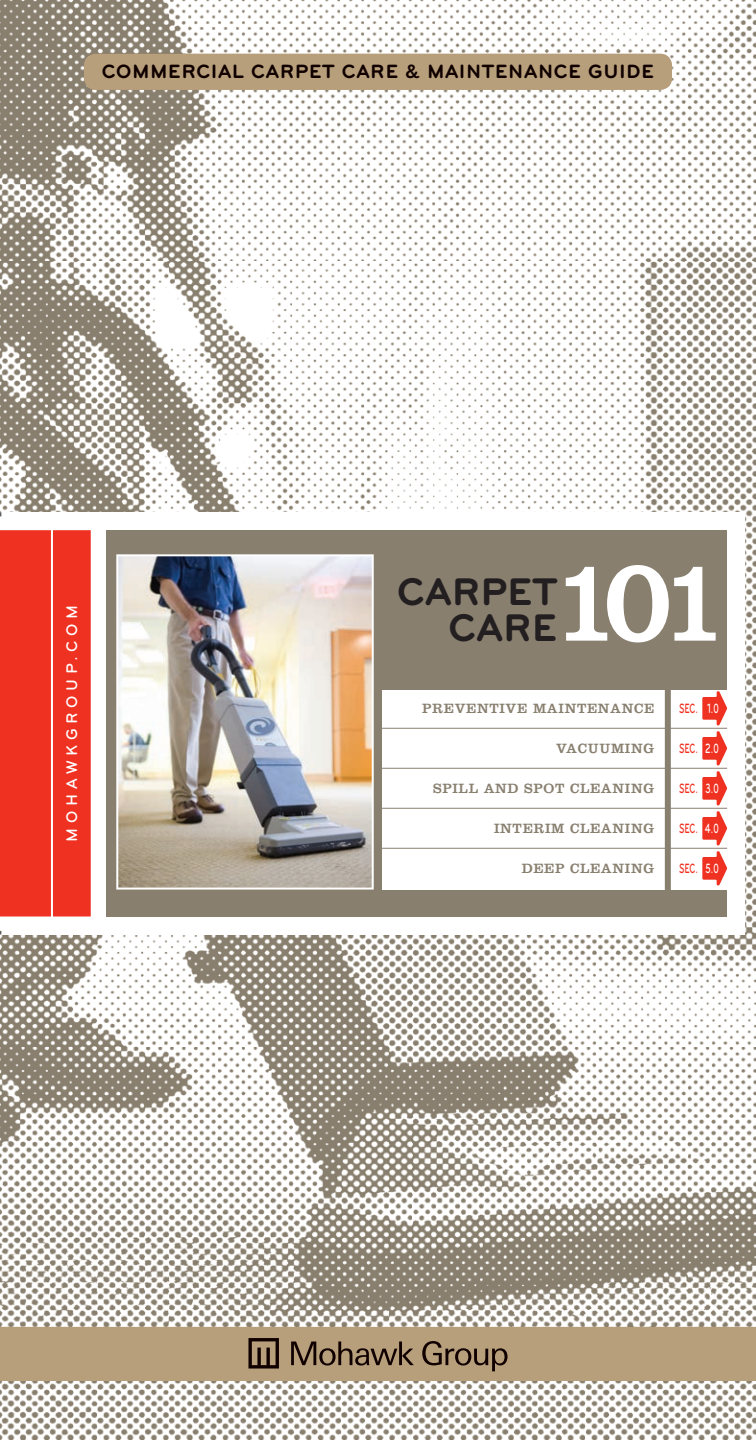
<style>
.page{position:relative;width:756px;height:1440px;background:#fff}
.page>*{position:absolute;margin:0;border:0;box-sizing:border-box;transform-origin:0 0}
.t1{font:122px "Clarendon";color:#fff;scale:.9 1}
.t2{font:700 40px/36px "Bryant";letter-spacing:-.01em;color:#231f20;text-align:right}
.t3{font:700 20px "Bryant";letter-spacing:.025em;color:#100100}
.t4{font:500 16px "Bryant";letter-spacing:.29em;color:#fff}
.t5{font:14px "Clarendon";letter-spacing:.05em;color:#887f6f}
.t6{font:500 14px "Bryant";letter-spacing:-.025em;color:#ef3122;scale:.6 1}
.t7{font:500 14px "Bryant";color:#fff;scale:.6 1}
</style>
<div class="page">
<img style="left:0;top:0;width:412px;height:1309px">
<img style="left:412px;top:0;width:344px;height:1309px">
<img style="left:0;top:1309px;width:756px;height:131px">
<div style="left:84px;top:54px;width:588px;height:36px;background:#b89f7c;border-radius:12px"></div>
<div style="left:0;top:1327px;width:756px;height:54px;background:#b89f7c"></div>
<svg style="left:291px;top:1342px;width:123px;height:24px"></svg>
<svg style="left:422px;top:1341px;width:86px;height:30px"></svg>
<svg style="left:248px;top:1338px;width:31px;height:31px"></svg>
<div style="left:0;top:512px;width:745px;height:423px;background:#fff"></div>
<div style="left:107px;top:530px;width:620px;height:387px;background:#887f6f"></div>
<div style="left:0;top:530px;width:91px;height:387px;background:#ef3122"></div>
<div style="left:382px;top:690px;width:348px;height:200px;background:#fff"></div>
<hr style="left:381px;top:728px;width:346px;height:1px;background:#887f6f">
<hr style="left:381px;top:768px;width:346px;height:1px;background:#887f6f">
<hr style="left:381px;top:808px;width:346px;height:1px;background:#887f6f">
<hr style="left:381px;top:848px;width:346px;height:1px;background:#887f6f">
<img style="left:119px;top:557px;width:252px;height:330px">
<div style="left:116px;top:554px;width:258px;height:336px;border:2px solid #fff"></div>
<hr style="left:51px;top:522px;width:2px;height:402px;background:#fff">
<svg style="left:702px;top:691px;width:25px;height:195px"></svg>
<div style="left:665px;top:641px;width:6px;height:250px;background:#887f6f"></div>
<h3 class="t3" style="left:102px;top:61px;width:554px">COMMERCIAL CARPET CARE &amp; MAINTENANCE GUIDE</h3>
<p class="t4" style="left:63px;top:842px;width:239px;rotate:-90deg">MOHAWKGROUP.COM</p>
<h2 class="t2" style="left:397px;top:573px;width:162px">CARPET<br>CARE</h2>
<h1 class="t1" style="left:552px;top:529px;width:196px">101</h1>
<p class="t5" style="left:422px;top:700px;width:234px">PREVENTIVE MAINTENANCE</p>
<p class="t5" style="left:556px;top:740px;width:100px">VACUUMING</p>
<p class="t5" style="left:433px;top:780px;width:223px">SPILL AND SPOT CLEANING</p>
<p class="t5" style="left:494px;top:820px;width:162px">INTERIM CLEANING</p>
<p class="t5" style="left:522px;top:860px;width:134px">DEEP CLEANING</p>
<p class="t7" style="left:707px;top:700px;width:21px">1.0</p>
<p class="t7" style="left:705px;top:740px;width:24px">2.0</p>
<p class="t7" style="left:706px;top:780px;width:24px">3.0</p>
<p class="t7" style="left:705px;top:820px;width:25px">4.0</p>
<p class="t7" style="left:706px;top:860px;width:24px">5.0</p>
<p class="t6" style="left:679px;top:700px;width:33px">SEC.</p>
<p class="t6" style="left:679px;top:740px;width:33px">SEC.</p>
<p class="t6" style="left:679px;top:780px;width:33px">SEC.</p>
<p class="t6" style="left:679px;top:820px;width:33px">SEC.</p>
<p class="t6" style="left:679px;top:860px;width:33px">SEC.</p>
</div>
